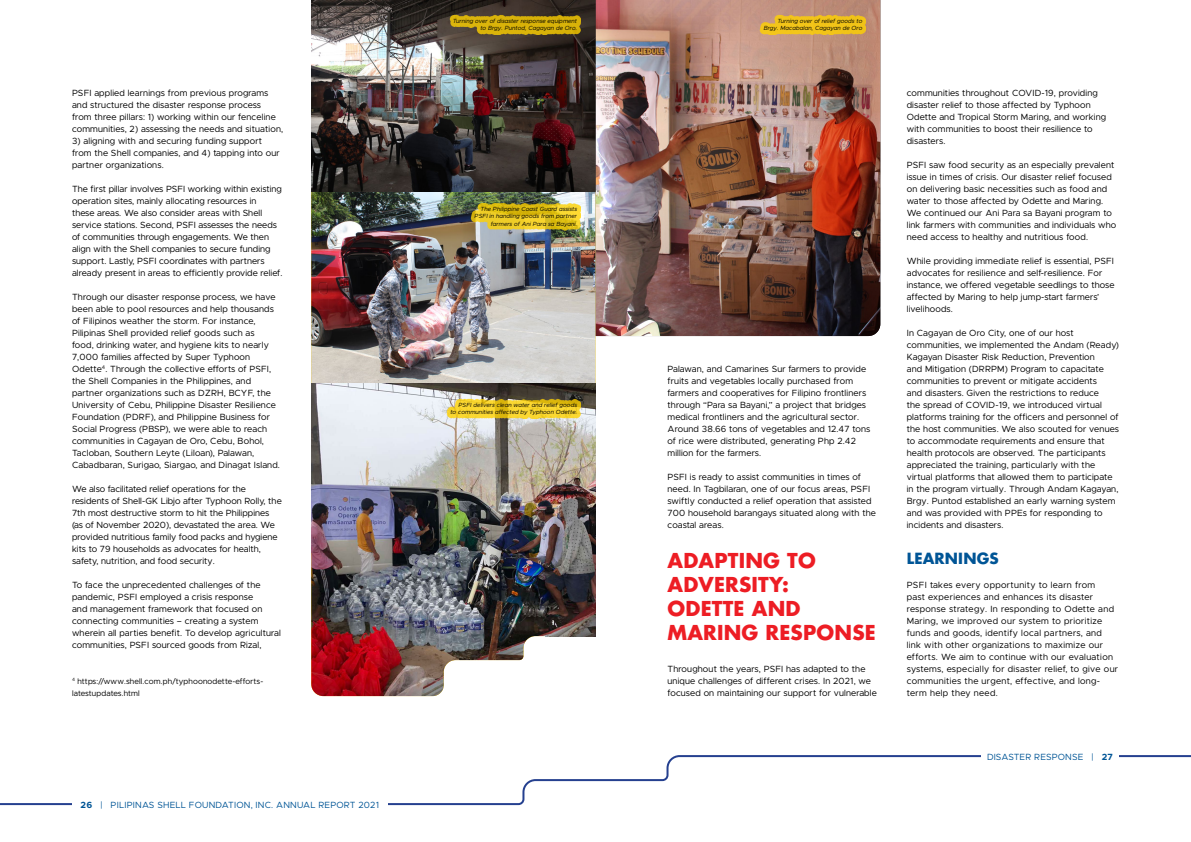
<style>
.page{position:relative;width:1191px;height:842px;background:#fff}
.page>*{position:absolute;margin:0;border:0;box-sizing:border-box;transform-origin:0 0}
.t1{font:700 20px/24px "Futura";letter-spacing:.01em;color:#ed1d24}
.t2{font:700 15px "Futura";letter-spacing:.01em;color:#005596}
.t3{font:9px/12px "Metropolis";letter-spacing:.02em;color:#000}
.t4{font:9px/12px "Metropolis";letter-spacing:.04em;color:#000}
.t5{font:9px "Metropolis";letter-spacing:.02em;color:#005596}
.t6{font:8px/12px "Metropolis";letter-spacing:.02em;color:#000}
.t7{font:italic 6px/7.2px "Metropolis";letter-spacing:.02em;color:#000;text-align:right}
.s1{font-weight:700}
</style>
<div class="page">
<svg style="left:0;top:755px;width:1191px;height:51px"></svg>
<div style="left:981px;top:744px;width:138px;height:24px;background:#fff"></div>
<div style="left:72px;top:792px;width:315px;height:24px;background:#fff"></div>
<img style="left:311px;top:191px;width:284px;height:193px">
<img style="left:311px;top:552px;width:284px;height:144px">
<img style="left:311px;top:0;width:285px;height:191px">
<img style="left:596px;top:0;width:284px;height:336px">
<img style="left:311px;top:384px;width:234px;height:168px">
<img style="left:545px;top:384px;width:50px;height:252px">
<div style="left:450px;top:15px;width:131px;height:20px;background:#ffd200;opacity:.8"></div>
<div style="left:760px;top:15px;width:106px;height:20px;background:#ffd200;opacity:.8"></div>
<div style="left:471px;top:203px;width:110px;height:28px;background:#ffd200;opacity:.8"></div>
<div style="left:447px;top:399px;width:134px;height:20px;background:#ffd200;opacity:.8"></div>
<p class="t3" style="left:72px;top:87px;width:213px">PSFI applied learnings from previous programs and structured the disaster response process<br>from three pillars: 1) working within our fenceline communities, 2) assessing the needs and situation,</p>
<p class="t3" style="left:72px;top:135px;width:209px">3) aligning with and securing funding support from the Shell companies, and 4) tapping into our partner organizations.</p>
<p class="t3" style="left:72px;top:183px;width:212px">The first pillar involves PSFI working within existing operation sites, mainly allocating resources in<br>these areas. We also consider areas with Shell service stations. Second, PSFI assesses the needs of communities through engagements. We then align with the Shell companies to secure funding support. Lastly, PSFI coordinates with partners already present in areas to efficiently provide relief.</p>
<p class="t3" style="left:72px;top:291px;width:209px">Through our disaster response process, we have been able to pool resources and help thousands of Filipinos weather the storm. For instance, Pilipinas Shell provided relief goods such as<br>food, drinking water, and hygiene kits to nearly 7,000 families affected by Super Typhoon Odette<sup>4</sup>. Through the collective efforts of PSFI, the Shell Companies in the Philippines, and partner organizations such as DZRH, BCYF, the University of Cebu, Philippine Disaster Resilience Foundation (PDRF), and Philippine Business for Social Progress (PBSP), we were able to reach communities in Cagayan de Oro, Cebu, Bohol, Tacloban, Southern Leyte (Liloan), Palawan, Cabadbaran, Surigao, Siargao, and Dinagat Island.</p>
<p class="t3" style="left:72px;top:483px;width:211px">We also facilitated relief operations for the residents of Shell-GK Libjo after Typhoon Rolly, the 7th most destructive storm to hit the Philippines (as of November 2020), devastated the area. We provided nutritious family food packs and hygiene kits to 79 households as advocates for health, safety, nutrition, and food security.</p>
<p class="t3" style="left:72px;top:579px;width:210px">To face the unprecedented challenges of the pandemic, PSFI employed a crisis response<br>and management framework that focused on connecting communities – creating a system wherein all parties benefit. To develop agricultural communities, PSFI sourced goods from Rizal,</p>
<p class="t6" style="left:72px;top:675px;width:193px"><sup>4</sup> https://www.shell.com.ph/typhoonodette-efforts&shy;latestupdates.html</p>
<p class="t5" style="left:81px;top:799px;width:300px"><span class="s1">26</span> | PILIPINAS SHELL FOUNDATION, INC. ANNUAL REPORT 2021</p>
<p class="t7" style="left:453px;top:17px;width:126px">Turning over of disaster response equipment to Brgy. Puntod, Cagayan de Oro.</p>
<p class="t7" style="left:763px;top:17px;width:100px">Turning over of relief goods to<br>Brgy. Macabalan, Cagayan de Oro</p>
<p class="t7" style="left:474px;top:206px;width:104px">The Philippine Coast Guard assists<br>PSFI in handling goods from partner farmers of Ani Para sa Bayani.</p>
<p class="t7" style="left:450px;top:401px;width:128px">PSFI delivers clean water and relief goods<br>to communities affected by Typhoon Odette.</p>
<p class="t3" style="left:667px;top:363px;width:204px">Palawan, and Camarines Sur farmers to provide fruits and vegetables locally purchased from farmers and cooperatives for Filipino frontliners through “Para sa Bayani,” a project that bridges medical frontliners and the agricultural sector.<br>Around 38.66 tons of vegetables and 12.47 tons of rice were distributed, generating Php 2.42 million for the farmers.</p>
<p class="t3" style="left:667px;top:471px;width:210px">PSFI is ready to assist communities in times of need. In Tagbilaran, one of our focus areas, PSFI swiftly conducted a relief operation that assisted 700 household barangays situated along with the coastal areas.</p>
<p class="t3" style="left:906px;top:87px;width:201px">communities throughout COVID-19, providing disaster relief to those affected by Typhoon Odette and Tropical Storm Maring, and working with communities to boost their resilience to disasters.</p>
<p class="t3" style="left:906px;top:159px;width:211px">PSFI saw food security as an especially prevalent issue in times of crisis. Our disaster relief focused on delivering basic necessities such as food and water to those affected by Odette and Maring.<br>We continued our Ani Para sa Bayani program to link farmers with communities and individuals who need access to healthy and nutritious food.</p>
<p class="t3" style="left:906px;top:255px;width:209px">While providing immediate relief is essential, PSFI advocates for resilience and self-resilience. For instance, we offered vegetable seedlings to those affected by Maring to help jump-start farmers’ livelihoods.</p>
<p class="t3" style="left:906px;top:327px;width:214px">In Cagayan de Oro City, one of our host communities, we implemented the Andam (Ready)<br>Kagayan Disaster Risk Reduction, Prevention<br>and Mitigation (DRRPM) Program to capacitate communities to prevent or mitigate accidents<br>and disasters. Given the restrictions to reduce<br>the spread of COVID-19, we introduced virtual platforms training for the officers and personnel of the host communities. We also scouted for venues to accommodate requirements and ensure that health protocols are observed. The participants appreciated the training, particularly with the virtual platforms that allowed them to participate in the program virtually. Through Andam Kagayan, Brgy. Puntod established an early warning system and was provided with PPEs for responding to incidents and disasters.</p>
<h1 class="t1" style="left:667px;top:548px;width:210px">ADAPTING TO<br>ADVERSITY:<br>ODETTE AND<br>MARING RESPONSE</h1>
<h2 class="t2" style="left:906px;top:548px;width:93px">LEARNINGS</h2>
<p class="t4" style="left:906px;top:579px;width:213px">PSFI takes every opportunity to learn from<br>past experiences and enhances its disaster response strategy. In responding to Odette and Maring, we improved our system to prioritize funds and goods, identify local partners, and link with other organizations to maximize our efforts. We aim to continue with our evaluation systems, especially for disaster relief, to give our communities the urgent, effective, and long&shy;term help they need.</p>
<p class="t3" style="left:667px;top:663px;width:211px">Throughout the years, PSFI has adapted to the unique challenges of different crises. In 2021, we focused on maintaining our support for vulnerable</p>
<p class="t5" style="left:987px;top:751px;width:127px">DISASTER RESPONSE | <span class="s1">27</span></p>
</div>
